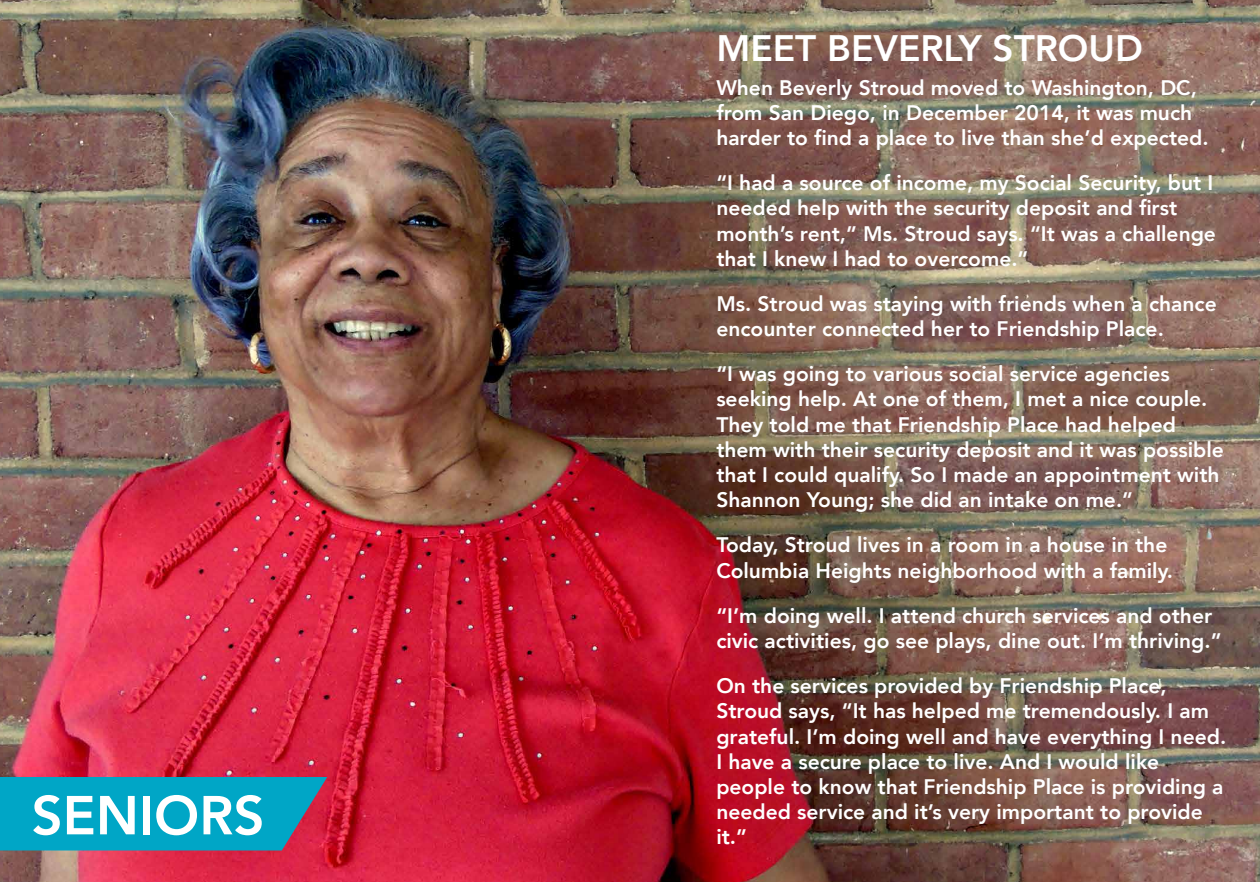
<style>
.page{position:relative;width:1260px;height:882px;background:#fff}
.page>*{position:absolute;margin:0;border:0;box-sizing:border-box;transform-origin:0 0}
.t1{font:800 54.25px "Avenir";color:#fff}
.t2{font:800 36.75px "Avenir";color:#fff}
.t3{font:800 21px/25.2px "Avenir";color:#fff}
</style>
<div class="page">
<img style="left:0;top:0;width:1260px;height:882px">
<div style="left:0;top:777px;width:327px;height:73px;background:#00a6c6"></div>
<h1 class="t1" style="left:32px;top:773px;width:235px">SENIORS</h1>
<h2 class="t2" style="left:716px;top:20px;width:428px">MEET BEVERLY STROUD</h2>
<p class="t3" style="left:716px;top:75px;width:494px">When Beverly Stroud moved to Washington, DC, from San Diego, in December 2014, it was much harder to find a place to live than she’d expected.</p>
<p class="t3" style="left:716px;top:170px;width:501px">“I had a source of income, my Social Security, but I needed help with the security deposit and first month’s rent,” Ms. Stroud says. “It was a challenge that I knew I had to overcome.”</p>
<p class="t3" style="left:716px;top:291px;width:502px">Ms. Stroud was staying with friends when a chance encounter connected her to Friendship Place.</p>
<p class="t3" style="left:716px;top:361px;width:509px">“I was going to various social service agencies seeking help. At one of them, I met a nice couple.<br>They told me that Friendship Place had helped them with their security deposit and it was possible that I could qualify. So I made an appointment with Shannon Young; she did an intake on me.”</p>
<p class="t3" style="left:716px;top:533px;width:458px">Today, Stroud lives in a room in a house in the<br>Columbia Heights neighborhood with a family.</p>
<p class="t3" style="left:716px;top:603px;width:507px">“I’m doing well. I attend church services and other civic activities, go see plays, dine out. I’m thriving.”</p>
<p class="t3" style="left:716px;top:673px;width:511px">On the services provided by Friendship Place, Stroud says, “It has helped me tremendously. I am grateful. I’m doing well and have everything I need.<br>I have a secure place to live. And I would like people to know that Friendship Place is providing a needed service and it’s very important to provide it.”</p>
</div>
